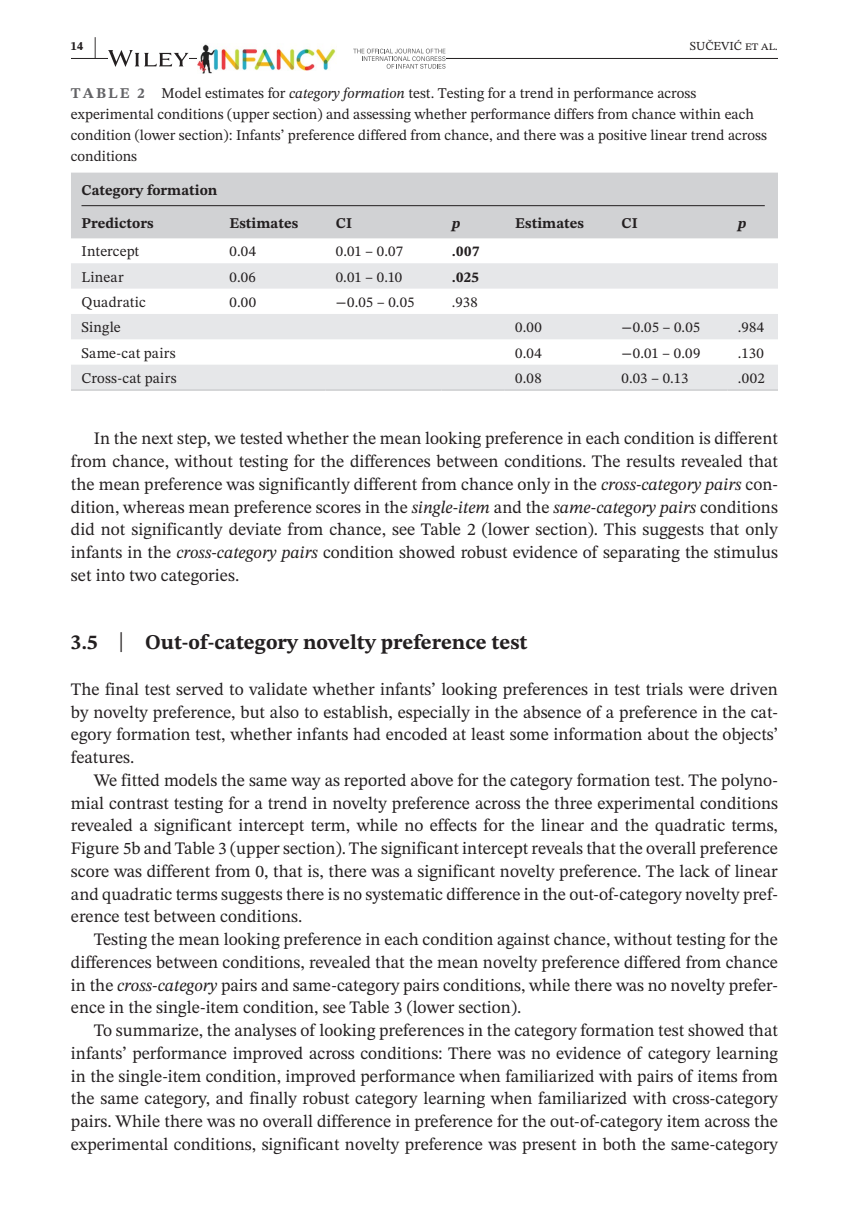
<style>
.page{position:relative;width:849px;height:1221px;background:#fff}
.page>*{position:absolute;margin:0;border:0;box-sizing:border-box;transform-origin:0 0}
.t1{font:700 21px "STIX Two Text";color:#231f20}
.t2{font:17.5px/22.8px "STIX Two Text";color:#231f20;text-align:justify}
.t3{font:14.88px/21px "STIX Two Text";color:#231f20}
.t4{font:700 14.88px "STIX Two Text";color:#231f20}
.t5{font:14.88px "STIX Two Text";letter-spacing:.02em;color:#231f20}
.t6{font:italic 700 14.88px "STIX Two Text";color:#231f20}
.t7{font:12.25px "STIX Two Text";color:#231f20}
.t8{font:700 12.25px "STIX Two Text";color:#231f20}
.s1{font-size:24.68px}
.s2{font-weight:700;color:#636366}
.s3{font-style:italic}
.s4{font-weight:400;font-size:27.65px}
</style>
<div class="page">
<hr style="left:71px;top:58px;width:706px;height:1px;background:#231f20">
<svg style="left:108px;top:50px;width:80px;height:17px"></svg>
<div style="left:197px;top:43px;width:248px;height:30px;background:#fff"></div>
<svg style="left:353px;top:49px;width:92px;height:20px"></svg>
<img style="left:197px;top:44px;width:139px;height:29px">
<div style="left:71px;top:173px;width:706px;height:65px;background:#d1d2d4"></div>
<svg style="left:71px;top:263px;width:706px;height:126px;fill:#e6e7e9"></svg>
<hr style="left:71px;top:389px;width:148px;height:2px;background:#d1d2d4">
<hr style="left:219px;top:389px;width:106px;height:2px;background:#d1d2d4">
<hr style="left:325px;top:389px;width:116px;height:2px;background:#d1d2d4">
<hr style="left:441px;top:389px;width:63px;height:2px;background:#d1d2d4">
<hr style="left:504px;top:389px;width:107px;height:2px;background:#d1d2d4">
<hr style="left:611px;top:389px;width:116px;height:2px;background:#d1d2d4">
<hr style="left:727px;top:389px;width:50px;height:2px;background:#d1d2d4">
<hr style="left:81px;top:205px;width:683px;height:1px;background:#231f20">
<p class="t8" style="left:71px;top:37px;width:27px">14 <span class="s1">|</span></p>
<p class="t7" style="left:689px;top:37px;width:89px">SUČEVIĆ et al.</p>
<p class="t3" style="left:71px;top:83px;width:697px"><span class="s2">TABLE 2</span> Model estimates for <span class="s3">category formation</span> test. Testing for a trend in performance across experimental conditions (upper section) and assessing whether performance differs from chance within each condition (lower section): Infants’ preference differed from chance, and there was a positive linear trend across conditions</p>
<p class="t4" style="left:81px;top:179px;width:137px">Category formation</p>
<p class="t4" style="left:81px;top:212px;width:74px">Predictors</p>
<p class="t4" style="left:229px;top:212px;width:70px">Estimates</p>
<p class="t4" style="left:336px;top:212px;width:18px">CI</p>
<p class="t6" style="left:452px;top:212px;width:10px">p</p>
<p class="t4" style="left:515px;top:212px;width:70px">Estimates</p>
<p class="t4" style="left:621px;top:212px;width:18px">CI</p>
<p class="t6" style="left:737px;top:212px;width:10px">p</p>
<p class="t3" style="left:81px;top:241px;width:59px">Intercept</p>
<p class="t3" style="left:229px;top:241px;width:28px">0.04</p>
<p class="t3" style="left:336px;top:241px;width:69px">0.01 – 0.07</p>
<p class="t4" style="left:452px;top:241px;width:29px">.007</p>
<p class="t3" style="left:81px;top:266px;width:44px">Linear</p>
<p class="t3" style="left:229px;top:266px;width:28px">0.06</p>
<p class="t3" style="left:336px;top:266px;width:68px">0.01 – 0.10</p>
<p class="t4" style="left:452px;top:266px;width:29px">.025</p>
<p class="t3" style="left:81px;top:291px;width:66px">Quadratic</p>
<p class="t3" style="left:229px;top:291px;width:28px">0.00</p>
<p class="t3" style="left:335px;top:291px;width:80px">−0.05 – 0.05</p>
<p class="t3" style="left:452px;top:291px;width:27px">.938</p>
<p class="t3" style="left:81px;top:317px;width:41px">Single</p>
<p class="t3" style="left:515px;top:317px;width:28px">0.00</p>
<p class="t3" style="left:621px;top:317px;width:80px">−0.05 – 0.05</p>
<p class="t3" style="left:737px;top:317px;width:28px">.984</p>
<p class="t5" style="left:81px;top:342px;width:96px">Same-cat pairs</p>
<p class="t3" style="left:515px;top:342px;width:28px">0.04</p>
<p class="t3" style="left:621px;top:342px;width:80px">−0.01 – 0.09</p>
<p class="t3" style="left:737px;top:342px;width:28px">.130</p>
<p class="t3" style="left:81px;top:367px;width:97px">Cross-cat pairs</p>
<p class="t3" style="left:515px;top:367px;width:28px">0.08</p>
<p class="t3" style="left:621px;top:367px;width:69px">0.03 – 0.13</p>
<p class="t3" style="left:737px;top:367px;width:28px">.002</p>
<p class="t2" style="left:71px;top:427px;width:708px;text-indent:23px">In the next step, we tested whether the mean looking preference in each condition is different from chance, without testing for the differences between conditions. The results revealed that the mean preference was significantly different from chance only in the <span class="s3">cross</span>-<span class="s3">category pairs</span> con&shy;dition, whereas mean preference scores in the <span class="s3">single</span>-<span class="s3">item</span> and the <span class="s3">same</span>-<span class="s3">category pairs</span> conditions did not significantly deviate from chance, see Table 2 (lower section). This suggests that only infants in the <span class="s3">cross</span>-<span class="s3">category pairs</span> condition showed robust evidence of separating the stimulus set into two categories.</p>
<p class="t1" style="left:71px;top:627px;width:458px">3.5 <span class="s4">|</span> Out-of-category novelty preference test</p>
<p class="t2" style="left:71px;top:677px;width:708px">The final test served to validate whether infants’ looking preferences in test trials were driven by novelty preference, but also to establish, especially in the absence of a preference in the cat&shy;egory formation test, whether infants had encoded at least some information about the objects’ features.</p>
<p class="t2" style="left:71px;top:768px;width:708px;text-indent:23px">We fitted models the same way as reported above for the category formation test. The polyno&shy;mial contrast testing for a trend in novelty preference across the three experimental conditions revealed a significant intercept term, while no effects for the linear and the quadratic terms, Figure 5b and Table 3 (upper section). The significant intercept reveals that the overall preference score was different from 0, that is, there was a significant novelty preference. The lack of linear and quadratic terms suggests there is no systematic difference in the out-of-category novelty pref&shy;erence test between conditions.</p>
<p class="t2" style="left:71px;top:927px;width:708px;text-indent:23px">Testing the mean looking preference in each condition against chance, without testing for the differences between conditions, revealed that the mean novelty preference differed from chance in the <span class="s3">cross</span>-<span class="s3">category</span> pairs and same-category pairs conditions, while there was no novelty prefer&shy;ence in the single-item condition, see Table 3 (lower section).</p>
<p class="t2" style="left:71px;top:1018px;width:708px;text-indent:23px">To summarize, the analyses of looking preferences in the category formation test showed that infants’ performance improved across conditions: There was no evidence of category learning in the single-item condition, improved performance when familiarized with pairs of items from the same category, and finally robust category learning when familiarized with cross-category pairs. While there was no overall difference in preference for the out-of-category item across the experimental conditions, significant novelty preference was present in both the same-category</p>
</div>
